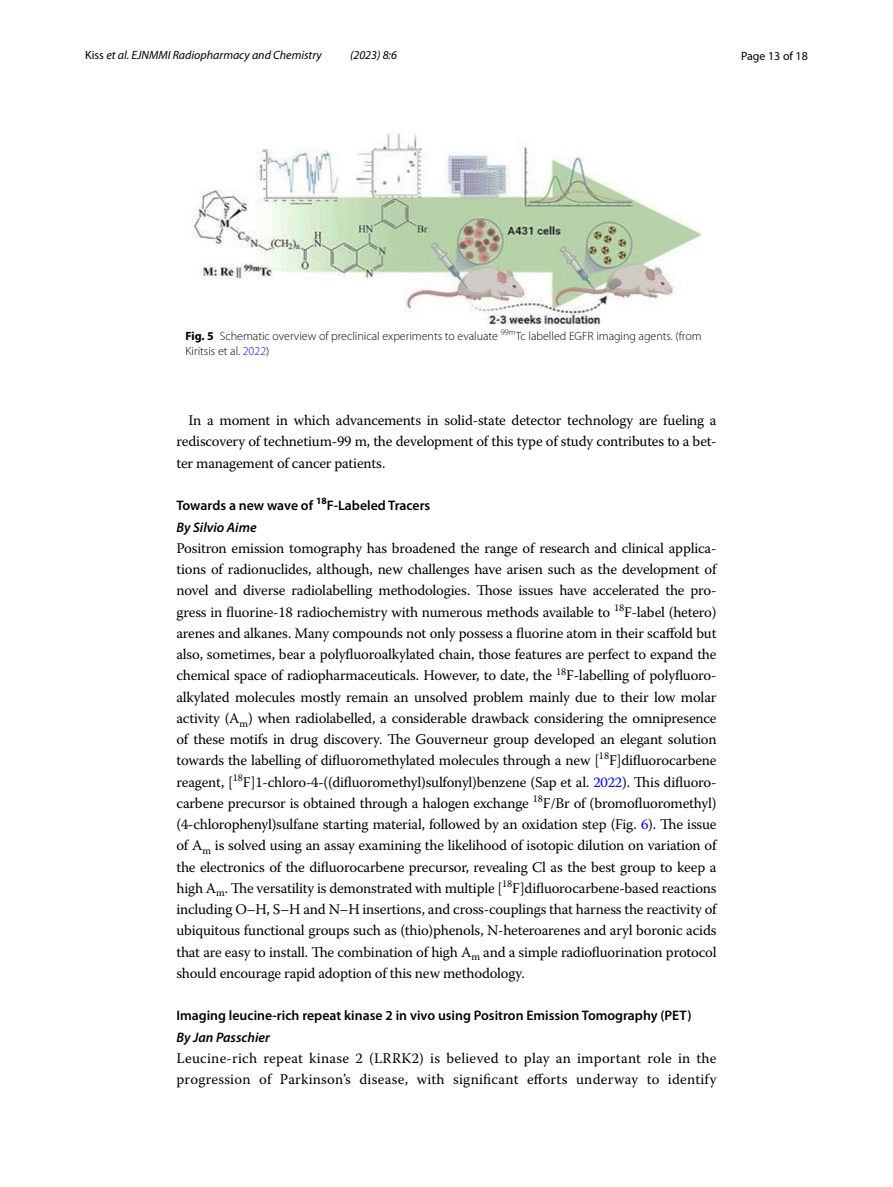
<style>
.page{position:relative;width:893px;height:1187px;background:#fff}
.page>*{position:absolute;margin:0;border:0;box-sizing:border-box;transform-origin:0 0}
.t1{font:14.7px/21.3px "Warnock Pro";letter-spacing:.01em;color:#000;text-align:justify}
.t2{font:600 13.8px/21.8px "Myriad Pro";color:#000}
.t3{font:italic 600 13.8px "Myriad Pro";color:#000}
.t4{font:300 12px/15px "Myriad Pro";color:#000}
.t5{font:italic 12px "Myriad Pro";color:#000}
.t6{font:12px "Myriad Pro";color:#000}
.s1{font-style:normal}
.s2{font-weight:700}
.s3{color:#00f}
.s4{font-style:italic}
</style>
<div class="page">
<img style="left:193px;top:133px;width:509px;height:192px">
<p class="t5" style="left:85px;top:48px;width:238px"><span class="s1">Kiss</span> et al. EJNMMI Radiopharmacy and Chemistry</p>
<p class="t5" style="left:350px;top:48px;width:48px">(2023) 8:6</p>
<p class="t6" style="left:741px;top:48px;width:68px">Page 13 of 18</p>
<p class="t4" style="left:185px;top:329px;width:518px"><span class="s2">Fig. 5</span> Schematic overview of preclinical experiments to evaluate <sup>99m</sup>Tc labelled EGFR imaging agents. (from<br>Kiritsis et al. <span class="s3">2022</span>)</p>
<p class="t1" style="left:176px;top:409px;width:542px;text-indent:12px">In a moment in which advancements in solid-state detector technology are fueling a rediscovery of technetium-99 m, the development of this type of study contributes to a bet&shy;ter management of cancer patients.</p>
<p class="t2" style="left:176px;top:494px;width:255px">Towards a new wave of <sup>18</sup>F‑Labeled Tracers<br><span class="s4">By Silvio Aime</span></p>
<p class="t1" style="left:176px;top:537px;width:542px">Positron emission tomography has broadened the range of research and clinical applica&shy;tions of radionuclides, although, new challenges have arisen such as the development of novel and diverse radiolabelling methodologies. Those issues have accelerated the pro&shy;gress in fluorine-18 radiochemistry with numerous methods available to <sup>18</sup>F-label (hetero) arenes and alkanes. Many compounds not only possess a fluorine atom in their scaffold but also, sometimes, bear a polyfluoroalkylated chain, those features are perfect to expand the chemical space of radiopharmaceuticals. However, to date, the <sup>18</sup>F-labelling of polyfluoro&shy;alkylated molecules mostly remain an unsolved problem mainly due to their low molar activity (A<sub>m</sub>) when radiolabelled, a considerable drawback considering the omnipresence of these motifs in drug discovery. The Gouverneur group developed an elegant solution towards the labelling of difluoromethylated molecules through a new [<sup>18</sup>F]difluorocarbene reagent, [<sup>18</sup>F]1-chloro-4-((difluoromethyl)sulfonyl)benzene (Sap et al. <span class="s3">2022</span>). This difluoro&shy;carbene precursor is obtained through a halogen exchange <sup>18</sup>F/Br of (bromofluoromethyl) (4-chlorophenyl)sulfane starting material, followed by an oxidation step (Fig. <span class="s3">6</span>). The issue of A<sub>m</sub> is solved using an assay examining the likelihood of isotopic dilution on variation of the electronics of the difluorocarbene precursor, revealing Cl as the best group to keep a high A<sub>m</sub>. The versatility is demonstrated with multiple [<sup>18</sup>F]difluorocarbene-based reactions including O–H, S–H and N–H insertions, and cross-couplings that harness the reactivity of ubiquitous functional groups such as (thio)phenols, N-heteroarenes and aryl boronic acids that are easy to install. The combination of high A<sub>m</sub> and a simple radiofluorination protocol should encourage rapid adoption of this new methodology.</p>
<p class="t2" style="left:176px;top:1004px;width:517px">Imaging leucine‑rich repeat kinase 2 in vivo using Positron Emission Tomography (PET)</p>
<p class="t3" style="left:176px;top:1028px;width:95px">By Jan Passchier</p>
<p class="t1" style="left:176px;top:1047px;width:542px">Leucine-rich repeat kinase 2 (LRRK2) is believed to play an important role in the progression of Parkinson’s disease, with significant efforts underway to identify</p>
</div>
